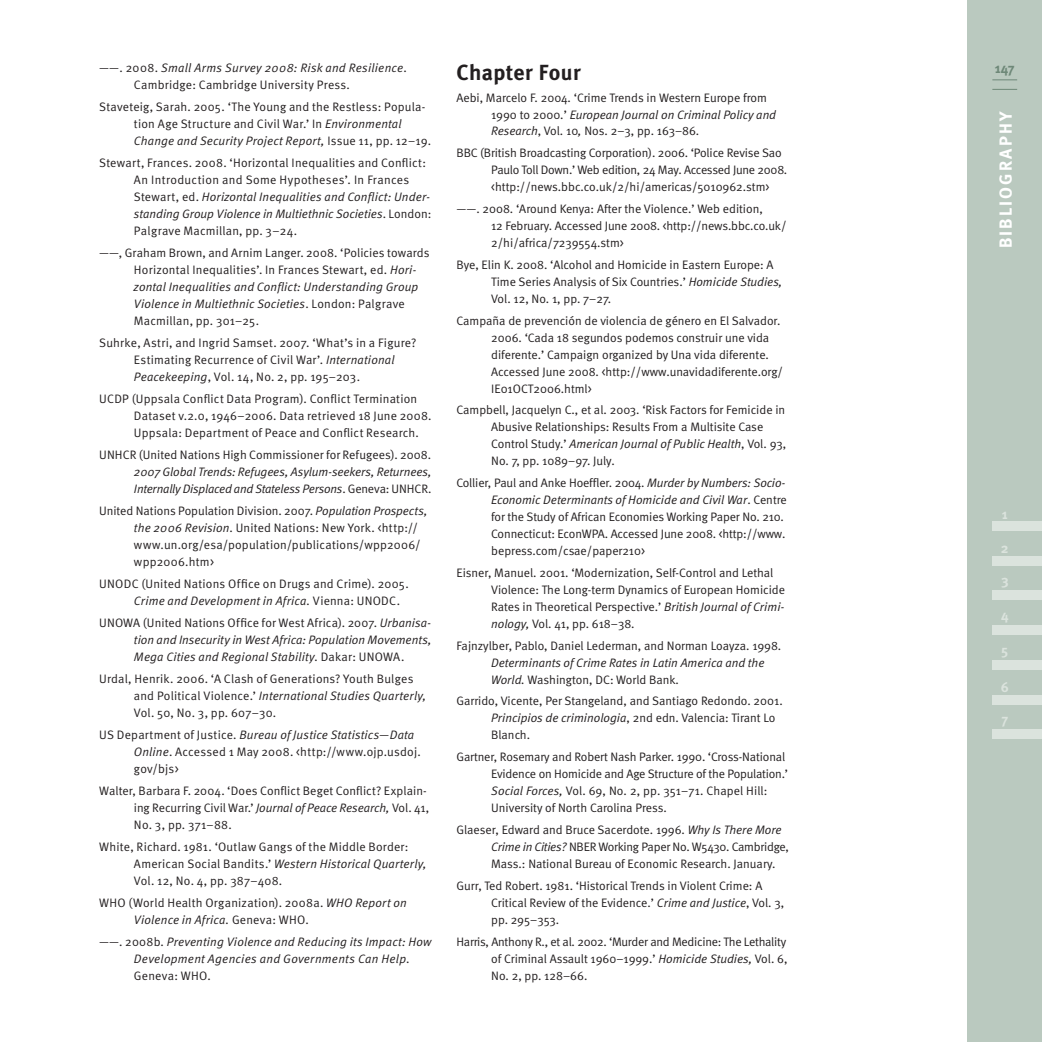
<style>
.page{position:relative;width:1042px;height:1042px;background:#fff}
.page>*{position:absolute;margin:0;border:0;box-sizing:border-box;transform-origin:0 0}
.t1{font:700 21.88px "Meta";letter-spacing:.015em;color:#231f20}
.t2{font:700 17.5px "Meta";letter-spacing:.12em;color:#fff}
.t3{font:700 14px "Meta";color:#dbe3dd}
.t4{font:700 14px "Meta";color:#6e8878}
.t5{font:12.25px/17px "Meta Normal";color:#231f20}
.t6{font:12.25px/17px "Meta Normal";letter-spacing:.02em;color:#231f20}
.t7{font:italic 12.25px/17px "Meta Normal";color:#231f20}
.t8{font:italic 12.25px/17px "Meta Normal";letter-spacing:.02em;color:#231f20}
.s1{font-style:italic}
.s2{font-style:normal}
</style>
<div class="page">
<div style="left:967px;top:0;width:75px;height:1042px;background:#bac9bf"></div>
<svg style="left:992px;top:80px;width:25px;height:1px"></svg>
<svg style="left:992px;top:89px;width:25px;height:1px"></svg>
<div style="left:992px;top:521px;width:50px;height:10px;background:#dbe3dd"></div>
<div style="left:992px;top:556px;width:50px;height:10px;background:#dbe3dd"></div>
<div style="left:992px;top:590px;width:50px;height:10px;background:#dbe3dd"></div>
<div style="left:992px;top:625px;width:50px;height:10px;background:#dbe3dd"></div>
<div style="left:992px;top:660px;width:50px;height:10px;background:#dbe3dd"></div>
<div style="left:992px;top:694px;width:50px;height:10px;background:#dbe3dd"></div>
<div style="left:992px;top:729px;width:50px;height:10px;background:#dbe3dd"></div>
<p class="t5" style="left:134px;top:59px;width:274px;text-indent:-35px">——. 2008. <span class="s1">Small Arms Survey 2008: Risk and Resilience</span>.<br>Cambridge: Cambridge University Press.</p>
<p class="t5" style="left:134px;top:98px;width:299px;text-indent:-35px">Staveteig, Sarah. 2005. ‘The Young and the Restless: Popula&shy;tion Age Structure and Civil War.’ In <span class="s1">Environmental<br>Change and Security Project Report,</span> Issue 11, pp. 12–19.</p>
<p class="t6" style="left:134px;top:154px;width:299px;text-indent:-35px">Stewart, Frances. 2008. ‘Horizontal Inequalities and Conflict:<br>An Introduction and Some Hypotheses’. In Frances Stewart, ed. <span class="s1">Horizontal Inequalities and Conflict: Under&shy;standing Group Violence in Multiethnic Societies</span>. London:<br>Palgrave Macmillan, pp. 3–24.</p>
<p class="t5" style="left:134px;top:244px;width:297px;text-indent:-35px">——, Graham Brown, and Arnim Langer. 2008. ‘Policies towards Horizontal Inequalities’. In Frances Stewart, ed. <span class="s1">Hori&shy;zontal Inequalities and Conflict: Understanding Group Violence in Multiethnic Societies</span>. London: Palgrave Macmillan, pp. 301–25.</p>
<p class="t5" style="left:134px;top:334px;width:284px;text-indent:-35px">Suhrke, Astri, and Ingrid Samset. 2007. ‘What’s in a Figure?<br>Estimating Recurrence of Civil War’. <span class="s1">International<br>Peacekeeping</span>, Vol. 14, No. 2, pp. 195–203.</p>
<p class="t5" style="left:134px;top:390px;width:299px;text-indent:-35px">UCDP (Uppsala Conflict Data Program). Conflict Termination<br>Dataset v.2.0, 1946–2006. Data retrieved 18 June 2008.<br>Uppsala: Department of Peace and Conflict Research.</p>
<p class="t5" style="left:99px;top:446px;width:333px">UNHCR (United Nations High Commissioner for Refugees). 2008.</p>
<p class="t7" style="left:134px;top:463px;width:299px">2007 Global Trends: Refugees, Asylum-seekers, Returnees,<br>Internally Displaced and Stateless Persons<span class="s2">. Geneva: UNHCR.</span></p>
<p class="t5" style="left:134px;top:502px;width:295px;text-indent:-35px">United Nations Population Division. 2007. <span class="s1">Population Prospects, the 2006 Revision</span>. United Nations: New York. &lt;http:// www.un.org/esa/population/publications/wpp2006/ wpp2006.htm&gt;</p>
<p class="t6" style="left:134px;top:575px;width:276px;text-indent:-35px">UNODC (United Nations Office on Drugs and Crime). 2005.<br><span class="s1">Crime and Development in Africa.</span> Vienna: UNODC.</p>
<p class="t7" style="left:134px;top:614px;width:299px;text-align:justify;text-indent:-35px"><span class="s2">UNOWA (United Nations Office for West Africa). 2007.</span> Urbanisa&shy;tion and Insecurity in West Africa: Population Movements, Mega Cities and Regional Stability. <span class="s2">Dakar: UNOWA.</span></p>
<p class="t6" style="left:134px;top:670px;width:294px;text-indent:-35px">Urdal, Henrik. 2006. ‘A Clash of Generations? Youth Bulges and Political Violence.’ <span class="s1">International Studies Quarterly,<br></span>Vol. 50, No. 3, pp. 607–30.</p>
<p class="t6" style="left:134px;top:726px;width:288px;text-indent:-35px">US Department of Justice. <span class="s1">Bureau of Justice Statistics—Data<br>Online</span>. Accessed 1 May 2008. &lt;http://www.ojp.usdoj. gov/bjs&gt;</p>
<p class="t5" style="left:134px;top:782px;width:297px;text-indent:-35px">Walter, Barbara F. 2004. ‘Does Conflict Beget Conflict? Explain&shy;ing Recurring Civil War.’ <span class="s1">Journal of Peace Research,</span> Vol. 41,<br>No. 3, pp. 371–88.</p>
<p class="t5" style="left:134px;top:838px;width:294px;text-indent:-35px">White, Richard. 1981. ‘Outlaw Gangs of the Middle Border:<br>American Social Bandits.’ <span class="s1">Western Historical Quarterly,<br></span>Vol. 12, No. 4, pp. 387–408.</p>
<p class="t6" style="left:134px;top:894px;width:274px;text-indent:-35px">WHO (World Health Organization). 2008a. <span class="s1">WHO Report on<br>Violence in Africa.</span> Geneva: WHO.</p>
<p class="t8" style="left:134px;top:933px;width:299px;text-indent:-35px"><span class="s2">——. 2008b.</span> Preventing Violence and Reducing its Impact: How<br>Development Agencies and Governments Can Help<span class="s2">.<br>Geneva: WHO.</span></p>
<h1 class="t1" style="left:456px;top:58px;width:126px">Chapter Four</h1>
<p class="t5" style="left:491px;top:89px;width:286px;text-indent:-35px">Aebi, Marcelo F. 2004. ‘Crime Trends in Western Europe from<br>1990 to 2000.’ <span class="s1">European Journal on Criminal Policy and<br>Research</span>, Vol. 10<span class="s1">,</span> Nos. 2–3, pp. 163–86.</p>
<p class="t5" style="left:491px;top:144px;width:297px;text-indent:-35px">BBC (British Broadcasting Corporation). 2006. ‘Police Revise Sao<br>Paulo Toll Down.’ Web edition, 24 May. Accessed June 2008. &lt;http://news.bbc.co.uk/2/hi/americas/5010962.stm&gt;</p>
<p class="t5" style="left:491px;top:200px;width:297px;text-indent:-35px">——. 2008. ‘Around Kenya: After the Violence.’ Web edition,<br>12 February. Accessed June 2008. &lt;http://news.bbc.co.uk/<br>2/hi/africa/7239554.stm&gt;</p>
<p class="t5" style="left:491px;top:256px;width:293px;text-indent:-35px">Bye, Elin K. 2008. ‘Alcohol and Homicide in Eastern Europe: A<br>Time Series Analysis of Six Countries.’ <span class="s1">Homicide Studies,<br></span>Vol. 12, No. 1, pp. 7–27.</p>
<p class="t5" style="left:491px;top:312px;width:293px;text-indent:-35px">Campaña de prevención de violencia de género en El Salvador.<br>2006. ‘Cada 18 segundos podemos construir une vida diferente.’ Campaign organized by Una vida diferente.<br>Accessed June 2008. &lt;http://www.unavidadiferente.org/ IE01OCT2006.html&gt;</p>
<p class="t5" style="left:491px;top:401px;width:296px;text-indent:-35px">Campbell, Jacquelyn C., et al. 2003. ‘Risk Factors for Femicide in Abusive Relationships: Results From a Multisite Case Control Study.’ <span class="s1">American Journal of Public Health</span>, Vol. 93, No. 7, pp. 1089–97. July.</p>
<p class="t5" style="left:491px;top:474px;width:297px;text-indent:-35px">Collier, Paul and Anke Hoeffler. 2004. <span class="s1">Murder by Numbers: Socio-Economic Determinants of Homicide and Civil War</span>. Centre for the Study of African Economies Working Paper No. 210.<br>Connecticut: EconWPA. Accessed June 2008. &lt;http://www. bepress.com/csae/paper210&gt;</p>
<p class="t5" style="left:491px;top:564px;width:295px;text-indent:-35px">Eisner, Manuel. 2001. ‘Modernization, Self-Control and Lethal Violence: The Long-term Dynamics of European Homicide Rates in Theoretical Perspective.’ <span class="s1">British Journal of Crimi&shy;nology,</span> Vol. 41, pp. 618–38.</p>
<p class="t5" style="left:456px;top:637px;width:326px">Fajnzylber, Pablo, Daniel Lederman, and Norman Loayza. 1998.</p>
<p class="t7" style="left:491px;top:654px;width:275px">Determinants of Crime Rates in Latin America and the<br>World. <span class="s2">Washington, DC: World Bank.</span></p>
<p class="t5" style="left:491px;top:692px;width:293px;text-indent:-35px">Garrido, Vicente, Per Stangeland, and Santiago Redondo. 2001.<br><span class="s1">Principios de criminologia</span>, 2nd edn. Valencia: Tirant Lo<br>Blanch.</p>
<p class="t5" style="left:491px;top:748px;width:298px;text-indent:-35px">Gartner, Rosemary and Robert Nash Parker. 1990. ‘Cross-National Evidence on Homicide and Age Structure of the Population.’ <span class="s1">Social Forces,</span> Vol. 69, No. 2, pp. 351–71. Chapel Hill:<br>University of North Carolina Press.</p>
<p class="t5" style="left:491px;top:821px;width:299px;text-indent:-35px">Glaeser, Edward and Bruce Sacerdote. 1996. <span class="s1">Why Is There More<br>Crime in Cities?</span> NBER Working Paper No. W5430. Cambridge,<br>Mass.: National Bureau of Economic Research. January.</p>
<p class="t5" style="left:491px;top:877px;width:294px;text-indent:-35px">Gurr, Ted Robert. 1981. ‘Historical Trends in Violent Crime: A<br>Critical Review of the Evidence.’ <span class="s1">Crime and Justice</span>, Vol. 3, pp. 295–353.</p>
<p class="t5" style="left:491px;top:932px;width:298px;text-align:justify;text-indent:-35px">Harris, Anthony R., et al. 2002. ‘Murder and Medicine: The Lethality of Criminal Assault 1960–1999.’ <span class="s1">Homicide Studies,</span> Vol. 6, No. 2, pp. 128–66.</p>
<p class="t4" style="left:994px;top:60px;width:22px">147</p>
<h2 class="t2" style="left:994px;top:248px;width:139px;rotate:-90deg">BIBLIOGRAPHY</h2>
<p class="t3" style="left:1002px;top:505px;width:7px">1</p>
<p class="t3" style="left:1001px;top:539px;width:9px">2</p>
<p class="t3" style="left:1001px;top:572px;width:9px">3</p>
<p class="t3" style="left:1001px;top:606px;width:9px">4</p>
<p class="t3" style="left:1001px;top:641px;width:9px">5</p>
<p class="t3" style="left:1000px;top:678px;width:10px">6</p>
<p class="t3" style="left:1001px;top:710px;width:8px">7</p>
</div>
